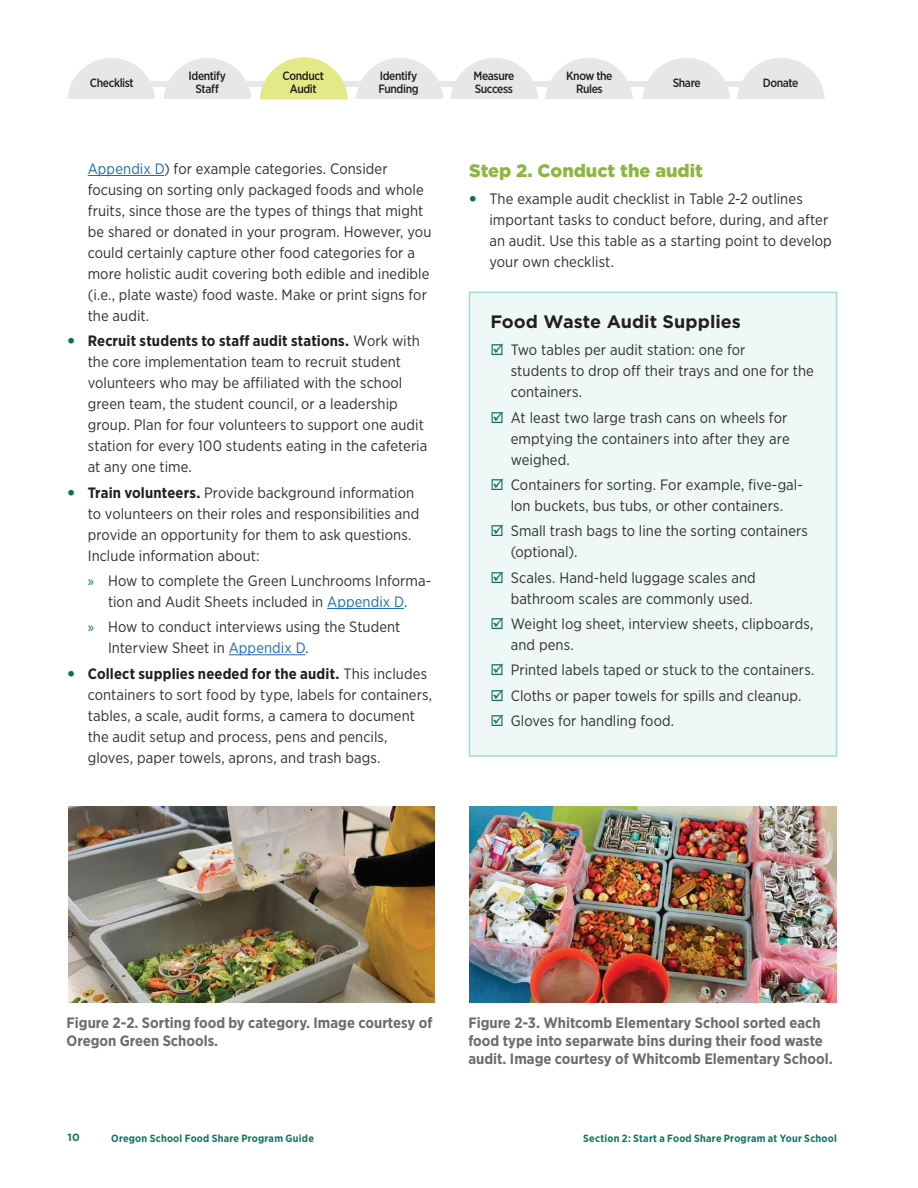
<style>
.page{position:relative;width:918px;height:1188px;background:#fff}
.page>*{position:absolute;margin:0;border:0;box-sizing:border-box;transform-origin:0 0}
._0_Heading_4{font:700 18px "Gotham";color:#231f20}
._0_Heading_3{font:900 18px "Gotham";color:#8cb73e}
.t1{font:15px/21px "Gotham Narrow";letter-spacing:.005em;color:#312f30}
.t2{font:700 15px/18px "Gotham Narrow";color:#6c6d70}
.t3{font:500 12px/13.5px "Gotham Narrow";letter-spacing:-.03em;color:#231f20;text-align:center}
.t4{font:700 10.5px "Gotham Narrow";letter-spacing:.02em;color:#11765f}
.t5{font:700 10.5px "Gotham";color:#11765f}
.s1{color:#1b6db3}
.s2{font-family:"Gotham";font-weight:900;color:#0f6e56}
.s3{font-weight:700;color:#231f20}
.s4{font-family:"Myriad Pro";color:#0f6e56}
</style>
<div class="page">
<div style="left:72px;top:81px;width:744px;height:5px;background:#e6e7e9"></div>
<div style="left:68px;top:58px;width:87px;height:88px;background:#e6e7e9;border-radius:50%"></div>
<div style="left:164px;top:58px;width:87px;height:88px;background:#e6e7e9;border-radius:50%"></div>
<div style="left:356px;top:58px;width:88px;height:88px;background:#e6e7e9;border-radius:50%"></div>
<div style="left:451px;top:58px;width:87px;height:88px;background:#e6e7e9;border-radius:50%"></div>
<div style="left:545px;top:58px;width:88px;height:88px;background:#e6e7e9;border-radius:50%"></div>
<div style="left:642px;top:58px;width:88px;height:88px;background:#e6e7e9;border-radius:50%"></div>
<div style="left:737px;top:58px;width:88px;height:88px;background:#e6e7e9;border-radius:50%"></div>
<div style="left:68px;top:100px;width:768px;height:49px;background:#fff"></div>
<hr style="left:88px;top:175px;width:76px;height:1px;background:#1b6db3">
<hr style="left:327px;top:608px;width:77px;height:1px;background:#1b6db3">
<hr style="left:229px;top:654px;width:77px;height:1px;background:#1b6db3">
<div style="left:469px;top:292px;width:368px;height:464px;background:#eef8f7"></div>
<div style="left:469px;top:292px;width:368px;height:465px;border:2px solid #a5dad2"></div>
<img style="left:68px;top:806px;width:367px;height:197px">
<img style="left:470px;top:806px;width:366px;height:197px">
<svg style="left:260px;top:57px;width:88px;height:42px"></svg>
<p class="t3" style="left:283px;top:68px;width:43px">Conduct<br>Audit</p>
<p class="t3" style="left:90px;top:75px;width:45px">Checklist</p>
<p class="t3" style="left:189px;top:69px;width:39px">Identify<br>Staff</p>
<p class="t3" style="left:378px;top:69px;width:42px;text-align:left">Identify<br>Funding</p>
<p class="t3" style="left:473px;top:69px;width:43px;text-align:left">Measure<br>Success</p>
<p class="t3" style="left:566px;top:69px;width:48px">Know the<br>Rules</p>
<p class="t3" style="left:673px;top:75px;width:30px">Share</p>
<p class="t3" style="left:763px;top:75px;width:37px">Donate</p>
<p class="t1" style="left:88px;top:158px;width:345px"><span class="s1">Appendix D</span>) for example categories. Consider focusing on sorting only packaged foods and whole fruits, since those are the types of things that might be shared or donated in your program. However, you could certainly capture other food categories for a more holistic audit covering both edible and inedible (i.e., plate waste) food waste. Make or print signs for the audit.</p>
<p class="t1" style="left:88px;top:330px;width:341px;text-indent:-20px"><span class="s2">•</span> <span class="s3">Recruit students to staff audit stations.</span> Work with the core implementation team to recruit student volunteers who may be affiliated with the school green team, the student council, or a leadership group. Plan for four volunteers to support one audit station for every 100 students eating in the cafeteria at any one time.</p>
<p class="t1" style="left:88px;top:482px;width:333px;text-indent:-20px"><span class="s2">•</span> <span class="s3">Train volunteers.</span> Provide background information to volunteers on their roles and responsibilities and provide an opportunity for them to ask questions.<br>Include information about:</p>
<p class="t1" style="left:88px;top:570px;width:345px;text-align:center"><span class="s4">»</span> How to complete the Green Lunchrooms Informa&shy;tion and Audit Sheets included in <span class="s1">Appendix D</span>.</p>
<p class="t1" style="left:108px;top:616px;width:294px;text-indent:-20px"><span class="s4">»</span> How to conduct interviews using the Student<br>Interview Sheet in <span class="s1">Appendix D</span>.</p>
<p class="t1" style="left:88px;top:663px;width:346px;text-indent:-20px"><span class="s2">•</span> <span class="s3">Collect supplies needed for the audit.</span> This includes containers to sort food by type, labels for containers, tables, a scale, audit forms, a camera to document the audit setup and process, pens and pencils, gloves, paper towels, aprons, and trash bags.</p>
<p class="_0_Heading_3" style="left:469px;top:158px;width:235px">Step 2. Conduct the audit</p>
<p class="t1" style="left:489px;top:188px;width:344px;text-indent:-20px"><span class="s2">•</span> The example audit checklist in Table 2-2 outlines important tasks to conduct before, during, and after an audit. Use this table as a starting point to develop your own checklist.</p>
<p class="_0_Heading_4" style="left:490px;top:309px;width:252px">Food Waste Audit Supplies</p>
<p class="t1" style="left:511px;top:339px;width:305px">Two tables per audit station: one for<br>students to drop off their trays and one for the containers.</p>
<p class="t1" style="left:511px;top:407px;width:281px">At least two large trash cans on wheels for emptying the containers into after they are weighed.</p>
<p class="t1" style="left:511px;top:474px;width:294px">Containers for sorting. For example, five-gal&shy;lon buckets, bus tubs, or other containers.</p>
<p class="t1" style="left:511px;top:520px;width:299px">Small trash bags to line the sorting containers (optional).</p>
<p class="t1" style="left:511px;top:567px;width:247px">Scales. Hand-held luggage scales and bathroom scales are commonly used.</p>
<p class="t1" style="left:511px;top:613px;width:304px">Weight log sheet, interview sheets, clipboards, and pens.</p>
<p class="t1" style="left:511px;top:659px;width:305px">Printed labels taped or stuck to the containers.</p>
<p class="t1" style="left:511px;top:685px;width:292px">Cloths or paper towels for spills and cleanup.</p>
<p class="t1" style="left:511px;top:710px;width:165px">Gloves for handling food.</p>
<p class="t2" style="left:67px;top:1014px;width:367px">Figure 2-2. Sorting food by category. Image courtesy of<br>Oregon Green Schools.</p>
<p class="t2" style="left:468px;top:1014px;width:366px">Figure 2-3. Whitcomb Elementary School sorted each food type into separwate bins during their food waste audit. Image courtesy of Whitcomb Elementary School.</p>
<p class="t5" style="left:68px;top:1130px;width:14px">10</p>
<p class="t4" style="left:111px;top:1131px;width:204px">Oregon School Food Share Program Guide</p>
<p class="t4" style="left:583px;top:1131px;width:255px">Section 2: Start a Food Share Program at Your School</p>
</div>
